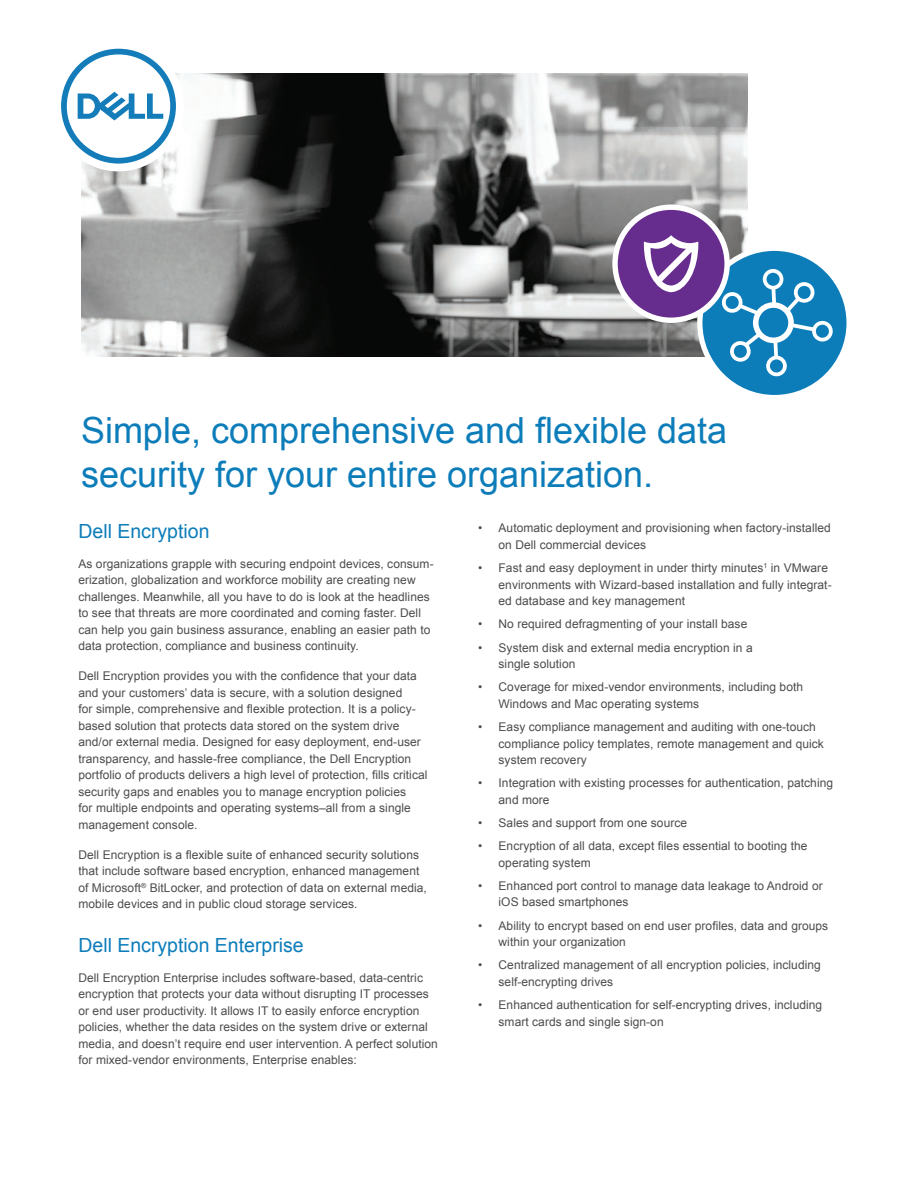
<style>
.page{position:relative;width:918px;height:1188px;background:#fff}
.page>*{position:absolute;margin:0;border:0;box-sizing:border-box;transform-origin:0 0}
.t1{font:36px/43.5px "Arial";color:#0d7dba}
.t2{font:19.5px "Arial";color:#0d7dba}
.t3{font:12px/16.5px "Arial";letter-spacing:.005em;color:#4b4c4d}
</style>
<div class="page">
<img style="left:81px;top:74px;width:666px;height:282px">
<svg style="left:700px;top:248px;width:149px;height:150px;background:#3391c4"></svg>
<div style="left:697px;top:246px;width:155px;height:154px;border:5px solid #fff;border-radius:50%"></div>
<svg style="left:721px;top:269px;width:113px;height:108px"></svg>
<div style="left:615px;top:207px;width:112px;height:113px;background:#662d8e;border-radius:50%"></div>
<div style="left:612px;top:205px;width:118px;height:118px;border:5px solid #fff;border-radius:50%"></div>
<svg style="left:644px;top:235px;width:54px;height:57px"></svg>
<div style="left:53px;top:41px;width:131px;height:130px;border:16px solid #fff;border-radius:50%"></div>
<svg style="left:61px;top:49px;width:115px;height:115px"></svg>
<h1 class="t1" style="left:81px;top:409px;width:648px">Simple, comprehensive and flexible data security for your entire organization.</h1>
<h2 class="t2" style="left:78px;top:518px;width:133px">Dell Encryption</h2>
<p class="t3" style="left:78px;top:555px;width:357px">As organizations grapple with securing endpoint devices, consum&shy;erization, globalization and workforce mobility are creating new challenges. Meanwhile, all you have to do is look at the headlines to see that threats are more coordinated and coming faster. Dell can help you gain business assurance, enabling an easier path to data protection, compliance and business continuity.</p>
<p class="t3" style="left:78px;top:668px;width:351px">Dell Encryption provides you with the confidence that your data and your customers’ data is secure, with a solution designed<br>for simple, comprehensive and flexible protection. It is a policy&shy;based solution that protects data stored on the system drive and/or external media. Designed for easy deployment, end-user transparency, and hassle-free compliance, the Dell Encryption portfolio of products delivers a high level of protection, fills critical security gaps and enables you to manage encryption policies<br>for multiple endpoints and operating systems–all from a single management console.</p>
<p class="t3" style="left:78px;top:846px;width:350px">Dell Encryption is a flexible suite of enhanced security solutions that include software based encryption, enhanced management of Microsoft<sup>®</sup> BitLocker, and protection of data on external media, mobile devices and in public cloud storage services.</p>
<h2 class="t2" style="left:78px;top:932px;width:227px">Dell Encryption Enterprise</h2>
<p class="t3" style="left:78px;top:970px;width:361px">Dell Encryption Enterprise includes software-based, data-centric encryption that protects your data without disrupting IT processes or end user productivity. It allows IT to easily enforce encryption policies, whether the data resides on the system drive or external media, and doesn’t require end user intervention. A perfect solution for mixed-vendor environments, Enterprise enables:</p>
<p class="t3" style="left:499px;top:520px;width:334px;text-indent:-20px">• Automatic deployment and provisioning when factory-installed on Dell commercial devices</p>
<p class="t3" style="left:499px;top:560px;width:335px;text-indent:-20px">• Fast and easy deployment in under thirty minutes<sup>1</sup> in VMware environments with Wizard-based installation and fully integrat&shy;ed database and key management</p>
<p class="t3" style="left:478px;top:616px;width:271px">• No required defragmenting of your install base</p>
<p class="t3" style="left:499px;top:639px;width:256px;text-indent:-20px">• System disk and external media encryption in a single solution</p>
<p class="t3" style="left:499px;top:679px;width:306px;text-indent:-20px">• Coverage for mixed-vendor environments, including both<br>Windows and Mac operating systems</p>
<p class="t3" style="left:499px;top:719px;width:327px;text-indent:-20px">• Easy compliance management and auditing with one-touch compliance policy templates, remote management and quick system recovery</p>
<p class="t3" style="left:499px;top:775px;width:336px;text-indent:-20px">• Integration with existing processes for authentication, patching and more</p>
<p class="t3" style="left:478px;top:815px;width:210px">• Sales and support from one source</p>
<p class="t3" style="left:499px;top:838px;width:311px;text-indent:-20px">• Encryption of all data, except files essential to booting the operating system</p>
<p class="t3" style="left:499px;top:878px;width:326px;text-indent:-20px">• Enhanced port control to manage data leakage to Android or iOS based smartphones</p>
<p class="t3" style="left:499px;top:917px;width:331px;text-indent:-20px">• Ability to encrypt based on end user profiles, data and groups within your organization</p>
<p class="t3" style="left:499px;top:957px;width:324px;text-indent:-20px">• Centralized management of all encryption policies, including self-encrypting drives</p>
<p class="t3" style="left:499px;top:997px;width:325px;text-indent:-20px">• Enhanced authentication for self-encrypting drives, including smart cards and single sign-on</p>
</div>
